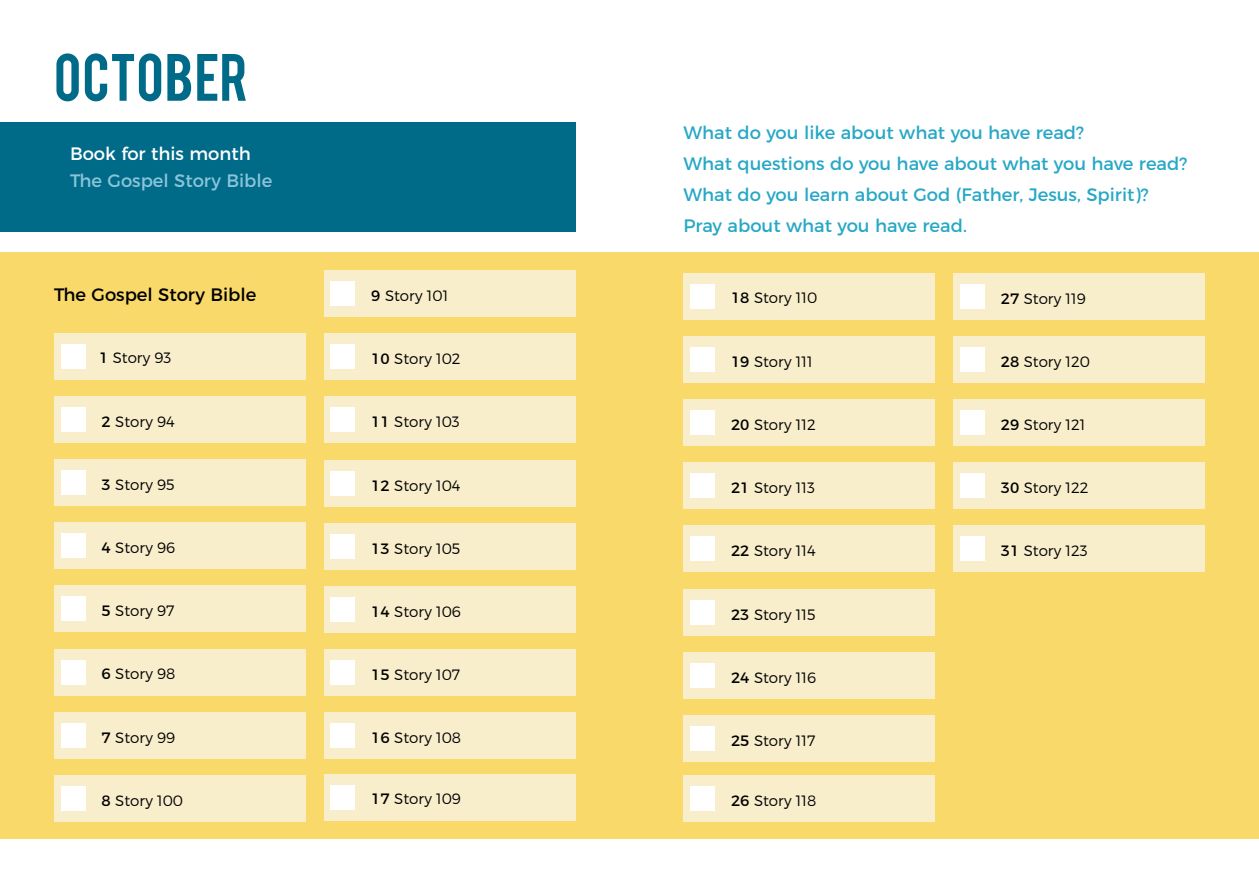
<style>
.page{position:relative;width:1259px;height:893px;background:#fff}
.page>*{position:absolute;margin:0;border:0;box-sizing:border-box;transform-origin:0 0}
.t1{font:52.5px "Bebas";letter-spacing:.01em;color:#006a89}
.t2{font:18px/30.8px "Montserrat";color:#27a8c6}
.t3{font:18px "Montserrat";color:#8bc4d8}
.t4{font:18px "Montserrat";color:#000}
.t5{font:18px "Montserrat";color:#fff}
.t6{font:300 15px "Montserrat";color:#000}
.s1{font-weight:400}
</style>
<div class="page">
<div style="left:0;top:253px;width:1259px;height:586px;background:#f8d96a"></div>
<div style="left:54px;top:333px;width:252px;height:47px;background:#f9eecc"></div>
<div style="left:61px;top:344px;width:24px;height:24px;background:#fff"></div>
<div style="left:54px;top:396px;width:252px;height:47px;background:#f9eecc"></div>
<div style="left:61px;top:407px;width:24px;height:24px;background:#fff"></div>
<div style="left:54px;top:459px;width:252px;height:47px;background:#f9eecc"></div>
<div style="left:61px;top:471px;width:24px;height:24px;background:#fff"></div>
<div style="left:54px;top:522px;width:252px;height:47px;background:#f9eecc"></div>
<div style="left:61px;top:534px;width:24px;height:24px;background:#fff"></div>
<div style="left:54px;top:585px;width:252px;height:47px;background:#f9eecc"></div>
<div style="left:61px;top:597px;width:24px;height:24px;background:#fff"></div>
<div style="left:54px;top:649px;width:252px;height:47px;background:#f9eecc"></div>
<div style="left:61px;top:660px;width:24px;height:24px;background:#fff"></div>
<div style="left:54px;top:712px;width:252px;height:47px;background:#f9eecc"></div>
<div style="left:61px;top:724px;width:24px;height:24px;background:#fff"></div>
<div style="left:54px;top:775px;width:252px;height:47px;background:#f9eecc"></div>
<div style="left:61px;top:787px;width:24px;height:24px;background:#fff"></div>
<div style="left:324px;top:270px;width:251px;height:47px;background:#f9eecc"></div>
<div style="left:331px;top:282px;width:24px;height:24px;background:#fff"></div>
<div style="left:324px;top:333px;width:251px;height:47px;background:#f9eecc"></div>
<div style="left:331px;top:345px;width:24px;height:24px;background:#fff"></div>
<div style="left:324px;top:396px;width:251px;height:47px;background:#f9eecc"></div>
<div style="left:331px;top:408px;width:24px;height:24px;background:#fff"></div>
<div style="left:324px;top:460px;width:251px;height:47px;background:#f9eecc"></div>
<div style="left:331px;top:471px;width:24px;height:24px;background:#fff"></div>
<div style="left:324px;top:523px;width:251px;height:47px;background:#f9eecc"></div>
<div style="left:331px;top:534px;width:24px;height:24px;background:#fff"></div>
<div style="left:324px;top:586px;width:251px;height:47px;background:#f9eecc"></div>
<div style="left:331px;top:598px;width:24px;height:24px;background:#fff"></div>
<div style="left:324px;top:649px;width:251px;height:47px;background:#f9eecc"></div>
<div style="left:331px;top:661px;width:24px;height:24px;background:#fff"></div>
<div style="left:324px;top:712px;width:251px;height:47px;background:#f9eecc"></div>
<div style="left:331px;top:724px;width:24px;height:24px;background:#fff"></div>
<div style="left:0;top:122px;width:575px;height:110px;background:#006a89"></div>
<div style="left:324px;top:774px;width:251px;height:46px;background:#f9eecc"></div>
<div style="left:331px;top:785px;width:24px;height:24px;background:#fff"></div>
<div style="left:683px;top:273px;width:252px;height:47px;background:#f9eecc"></div>
<div style="left:690px;top:284px;width:24px;height:24px;background:#fff"></div>
<div style="left:683px;top:336px;width:252px;height:47px;background:#f9eecc"></div>
<div style="left:690px;top:347px;width:24px;height:24px;background:#fff"></div>
<div style="left:683px;top:399px;width:252px;height:47px;background:#f9eecc"></div>
<div style="left:690px;top:411px;width:24px;height:24px;background:#fff"></div>
<div style="left:683px;top:462px;width:252px;height:47px;background:#f9eecc"></div>
<div style="left:690px;top:474px;width:24px;height:24px;background:#fff"></div>
<div style="left:683px;top:525px;width:252px;height:47px;background:#f9eecc"></div>
<div style="left:690px;top:537px;width:24px;height:24px;background:#fff"></div>
<div style="left:683px;top:589px;width:252px;height:47px;background:#f9eecc"></div>
<div style="left:690px;top:600px;width:24px;height:24px;background:#fff"></div>
<div style="left:683px;top:652px;width:252px;height:47px;background:#f9eecc"></div>
<div style="left:690px;top:663px;width:24px;height:24px;background:#fff"></div>
<div style="left:683px;top:715px;width:252px;height:47px;background:#f9eecc"></div>
<div style="left:690px;top:727px;width:24px;height:24px;background:#fff"></div>
<div style="left:683px;top:775px;width:252px;height:47px;background:#f9eecc"></div>
<div style="left:690px;top:787px;width:24px;height:24px;background:#fff"></div>
<div style="left:953px;top:273px;width:252px;height:47px;background:#f9eecc"></div>
<div style="left:960px;top:284px;width:24px;height:24px;background:#fff"></div>
<div style="left:953px;top:336px;width:252px;height:47px;background:#f9eecc"></div>
<div style="left:960px;top:348px;width:24px;height:24px;background:#fff"></div>
<div style="left:953px;top:399px;width:252px;height:47px;background:#f9eecc"></div>
<div style="left:960px;top:411px;width:24px;height:24px;background:#fff"></div>
<div style="left:953px;top:462px;width:252px;height:47px;background:#f9eecc"></div>
<div style="left:960px;top:474px;width:24px;height:24px;background:#fff"></div>
<div style="left:953px;top:525px;width:252px;height:47px;background:#f9eecc"></div>
<div style="left:960px;top:537px;width:24px;height:24px;background:#fff"></div>
<h1 class="t1" style="left:54px;top:39px;width:196px">OCTOBER</h1>
<p class="t5" style="left:70px;top:140px;width:182px">Book for this month</p>
<p class="t3" style="left:70px;top:167px;width:204px">The Gospel Story Bible</p>
<p class="t2" style="left:683px;top:116px;width:505px">What do you like about what you have read?<br>What questions do you have about what you have read?<br>What do you learn about God (Father, Jesus, Spirit)?<br>Pray about what you have read.</p>
<p class="t4" style="left:54px;top:280px;width:204px">The Gospel Story Bible</p>
<p class="t6" style="left:731px;top:289px;width:88px"><span class="s1">18</span> Story 110</p>
<p class="t6" style="left:371px;top:286px;width:78px"><span class="s1">9</span> Story 101</p>
<p class="t6" style="left:99px;top:349px;width:74px"><span class="s1">1</span> Story 93</p>
<p class="t6" style="left:371px;top:350px;width:91px"><span class="s1">10</span> Story 102</p>
<p class="t6" style="left:731px;top:352px;width:83px"><span class="s1">19</span> Story 111</p>
<p class="t6" style="left:102px;top:412px;width:75px"><span class="s1">2</span> Story 94</p>
<p class="t6" style="left:371px;top:413px;width:90px"><span class="s1">11</span> Story 103</p>
<p class="t6" style="left:731px;top:416px;width:86px"><span class="s1">20</span> Story 112</p>
<p class="t6" style="left:102px;top:475px;width:75px"><span class="s1">3</span> Story 95</p>
<p class="t6" style="left:371px;top:476px;width:91px"><span class="s1">12</span> Story 104</p>
<p class="t6" style="left:731px;top:478px;width:85px"><span class="s1">21</span> Story 113</p>
<p class="t6" style="left:102px;top:539px;width:75px"><span class="s1">4</span> Story 96</p>
<p class="t6" style="left:371px;top:539px;width:91px"><span class="s1">13</span> Story 105</p>
<p class="t6" style="left:731px;top:542px;width:86px"><span class="s1">22</span> Story 114</p>
<p class="t6" style="left:102px;top:602px;width:74px"><span class="s1">5</span> Story 97</p>
<p class="t6" style="left:371px;top:602px;width:91px"><span class="s1">14</span> Story 106</p>
<p class="t6" style="left:731px;top:605px;width:86px"><span class="s1">23</span> Story 115</p>
<p class="t6" style="left:102px;top:665px;width:75px"><span class="s1">6</span> Story 98</p>
<p class="t6" style="left:371px;top:666px;width:90px"><span class="s1">15</span> Story 107</p>
<p class="t6" style="left:731px;top:668px;width:87px"><span class="s1">24</span> Story 116</p>
<p class="t6" style="left:102px;top:728px;width:75px"><span class="s1">7</span> Story 99</p>
<p class="t6" style="left:371px;top:729px;width:91px"><span class="s1">16</span> Story 108</p>
<p class="t6" style="left:731px;top:731px;width:86px"><span class="s1">25</span> Story 117</p>
<p class="t6" style="left:102px;top:791px;width:83px"><span class="s1">8</span> Story 100</p>
<p class="t6" style="left:371px;top:790px;width:91px"><span class="s1">17</span> Story 109</p>
<p class="t6" style="left:731px;top:791px;width:87px"><span class="s1">26</span> Story 118</p>
<p class="t6" style="left:1000px;top:289px;width:87px"><span class="s1">27</span> Story 119</p>
<p class="t6" style="left:1000px;top:352px;width:91px"><span class="s1">28</span> Story 120</p>
<p class="t6" style="left:1000px;top:416px;width:86px"><span class="s1">29</span> Story 121</p>
<p class="t6" style="left:1000px;top:479px;width:89px"><span class="s1">30</span> Story 122</p>
<p class="t6" style="left:1000px;top:542px;width:88px"><span class="s1">31</span> Story 123</p>
</div>
